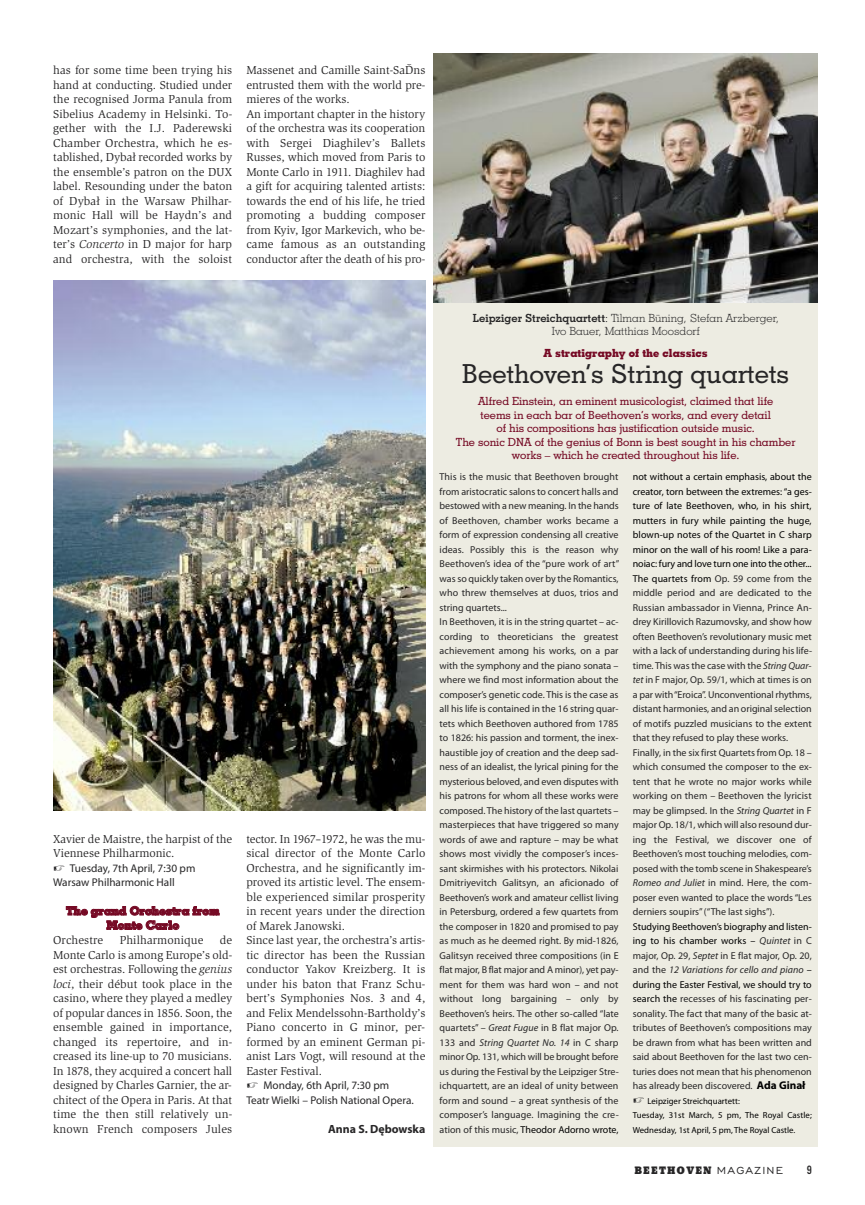
<style>
.page{position:relative;width:865px;height:1205px;background:#fff}
.page>*{position:absolute;margin:0;border:0;box-sizing:border-box;transform-origin:0 0}
.t1{font:26.25px "Geo Slab 703 Md EU";color:#272627}
.t2{font:12.5px "Alternate Got No 3 DOT";color:#272627}
.t3{font:11.88px/14.5px "Slimbach Itc TCE";color:#272627}
.t4{font:11.88px/14.4px "Geo Slab 703 X Bd EU";color:#750924;text-align:center}
.t5{font:700 11.88px "Myriad Pro";color:#272627}
.t6{font:11.25px/13.5px "Geo Slab 703 Md EU";color:#750924;text-align:center}
.t7{font:11.25px/14.5px "Myriad Pro";color:#272627}
.t8{font:11.25px/13.5px "Geo Slab 703 Lt EU";color:#272627;text-align:center}
.t9{font:11.25px "Geo Slab 703 X Bd EU";color:#750924}
.t10{font:800 11.25px "Beton PCE";letter-spacing:.145em;color:#272627}
.t11{font:10px/14.5px "Myriad Pro";color:#272627}
.t12{font:8.75px/14.5px "Myriad Pro";color:#000}
.s1{font-style:italic}
.s2{font-family:"FF Dingbests";font-size:11.88px}
.s3{font-family:"Geo Slab 703 Bd EU"}
.s4{color:#000}
.s5{font-weight:700;font-size:11.25px;color:#000}
.s6{font-family:"FF Dingbests";font-size:11.88px;color:#272627}
.s7{font-family:"Engravers Gothic EU";font-weight:400;font-size:13.12px}
</style>
<div class="page">
<div style="left:433px;top:53px;width:384px;height:1093px;background:#edece2"></div>
<img style="left:433px;top:53px;width:384px;height:250px">
<img style="left:53px;top:280px;width:372px;height:530px">
<p class="t3" style="left:53px;top:63px;width:180px;text-align:justify">has for some time been trying his hand at conducting. Studied under the recognised Jorma Panula from Sibelius Academy in Helsinki. To&shy;gether with the I.J. Paderewski Chamber Orchestra, which he es&shy;tablished, Dybał recorded works by the ensemble’s patron on the DUX label. Resounding under the baton of Dybał in the Warsaw Philhar&shy;monic Hall will be Haydn’s and Mozart’s symphonies, and the lat&shy;ter’s <span class="s1">Concerto</span> in D major for harp and orchestra, with the soloist</p>
<p class="t3" style="left:246px;top:63px;width:180px">Massenet and Camille Saint-SaĎns entrusted them with the world pre&shy;mieres of the works.<br>An important chapter in the history of the orchestra was its cooperation with Sergei Diaghilev’s Ballets Russes, which moved from Paris to Monte Carlo in 1911. Diaghilev had a gift for acquiring talented artists: towards the end of his life, he tried promoting a budding composer from Kyiv, Igor Markevich, who be&shy;came famous as an outstanding conductor after the death of his pro-</p>
<p class="t3" style="left:53px;top:831px;width:180px">Xavier de Maistre, the harpist of the<br>Viennese Philharmonic.</p>
<p class="t7" style="left:53px;top:861px;width:144px"><span class="s2">[</span> Tuesday, 7th April, 7:30 pm<br>Warsaw Philharmonic Hall</p>
<p class="t4" style="left:66px;top:903px;width:155px">The grand Orchestra from<br>Monte Carlo</p>
<p class="t3" style="left:53px;top:933px;width:52px">Orchestre</p>
<p class="t3" style="left:120px;top:933px;width:85px">Philharmonique</p>
<p class="t3" style="left:53px;top:933px;width:180px;text-align:justify;text-indent:167px">de Monte Carlo is among Europe’s old&shy;est orchestras. Following the <span class="s1">genius loci</span>, their début took place in the casino, where they played a medley of popular dances in 1856. Soon, the ensemble gained in importance, changed its repertoire, and in&shy;creased its line-up to 70 musicians.<br>In 1878, they acquired a concert hall designed by Charles Garnier, the ar&shy;chitect of the Opera in Paris. At that time the then still relatively un&shy;known French composers Jules</p>
<p class="t3" style="left:246px;top:831px;width:180px">tector. In 1967–1972, he was the mu&shy;sical director of the Monte Carlo<br>Orchestra, and he significantly im&shy;proved its artistic level. The ensem&shy;ble experienced similar prosperity in recent years under the direction of Marek Janowski.<br>Since last year, the orchestra’s artis&shy;tic director has been the Russian conductor Yakov Kreizberg. It is under his baton that Franz Schu&shy;bert’s Symphonies Nos. 3 and 4, and Felix Mendelssohn-Bartholdy’s<br>Piano concerto in G minor, per&shy;formed by an eminent German pi&shy;anist Lars Vogt, will resound at the<br>Easter Festival.</p>
<p class="t7" style="left:246px;top:1079px;width:169px"><span class="s2">[</span> Monday, 6th April, 7:30 pm<br>Teatr Wielki – Polish National Opera.</p>
<p class="t5" style="left:328px;top:1124px;width:99px">Anna S. Dębowska</p>
<p class="t8" style="left:473px;top:311px;width:308px"><span class="s3">Leipziger Streichquartett</span>: Tilman Büning, Stefan Arzberger,<br>Ivo Bauer, Matthias Moosdorf</p>
<p class="t9" style="left:543px;top:346px;width:166px">A stratigraphy of the classics</p>
<h1 class="t1" style="left:462px;top:358px;width:328px">Beethoven’s String quartets</h1>
<p class="t6" style="left:456px;top:394px;width:341px">Alfred Einstein, an eminent musicologist, claimed that life<br>teems in each bar of Beethoven’s works, and every detail<br>of his compositions has justification outside music.<br>The sonic DNA of the genius of Bonn is best sought in his chamber works – which he created throughout his life.</p>
<p class="t11" style="left:439px;top:470px;width:181px">This is the music that Beethoven brought from aristocratic salons to concert halls and bestowed with a new meaning. In the hands of Beethoven, chamber works became a form of expression condensing all creative ideas. Possibly this is the reason why Beethoven’s idea of the “pure work of art” was so quickly taken over by the Romantics, who threw themselves at duos, trios and string quartets...<br>In Beethoven, it is in the string quartet – ac&shy;cording to theoreticians the greatest achievement among his works, on a par with the symphony and the piano sonata – where we find most information about the composer’s genetic code. This is the case as all his life is contained in the 16 string quar&shy;tets which Beethoven authored from 1785 to 1826: his passion and torment, the inex&shy;haustible joy of creation and the deep sad&shy;ness of an idealist, the lyrical pining for the mysterious beloved, and even disputes with his patrons for whom all these works were composed. The history of the last quartets – masterpieces that have triggered so many words of awe and rapture – may be what shows most vividly the composer’s inces&shy;sant skirmishes with his protectors. Nikolai Dmitriyevitch Galitsyn, an aficionado of Beethoven’s work and amateur cellist living in Petersburg, ordered a few quartets from the composer in 1820 and promised to pay as much as he deemed right. By mid-1826, Galitsyn received three compositions (in E flat major, B flat major and A minor), yet pay&shy;ment for them was hard won – and not without long bargaining – only by Beethoven’s heirs. The other so-called “late quartets” – <span class="s1">Great Fugue</span> in B flat major Op.<br>133 and <span class="s1">String Quartet No. 14</span> in C sharp minor Op. 131, which will be brought before us during the Festival by the Leipziger Stre&shy;ichquartett, are an ideal of unity between form and sound – a great synthesis of the composer’s language. Imagining the cre&shy;ation of this music, <span class="s4">Theodor Adorno wrote,</span></p>
<p class="t11" style="left:632px;top:470px;width:181px"><span class="s4">not without a certain emphasis, about the creator, torn between the extremes:“a ges&shy;ture of late Beethoven, who, in his shirt, mutters in fury while painting the huge, blown-up notes of the Quartet in C sharp minor on the wall of his room! Like a para&shy;noiac: fury and love turn one into the other...<br>The quartets from</span> Op. 59 come from the middle period and are dedicated to the Russian ambassador in Vienna, Prince An&shy;drey Kirillovich Razumovsky, and show how often Beethoven’s revolutionary music met with a lack of understanding during his life&shy;time. This was the case with the <span class="s1">StringQuar&shy;tet</span> in F major, Op. 59/1, which at times is on a par with“Eroica”. Unconventional rhythms, distant harmonies, and an original selection of motifs puzzled musicians to the extent that they refused to play these works.<br>Finally, in the six first Quartets from Op. 18 – which consumed the composer to the ex&shy;tent that he wrote no major works while working on them – Beethoven the lyricist may be glimpsed. In the <span class="s1">String Quartet</span> in F major Op. 18/1, which will also resound dur&shy;ing the Festival, we discover one of Beethoven’s most touching melodies, com&shy;posed with the tomb scene in Shakespeare’s <span class="s1">Romeo and Juliet</span> in mind. Here, the com&shy;poser even wanted to place the words “Les derniers soupirs”(“The last sighs”).</p>
<p class="t11" style="left:632px;top:920px;width:181px;text-align:justify"><span class="s4">Studying Beethoven’s biography and listen&shy;ing to his chamber works –</span> <span class="s1">Quintet</span> in C major, Op. 29, <span class="s1">Septet</span> in E flat major, Op. 20, and the <span class="s1">12 Variations for cello and piano</span> <span class="s4">– during the Easter Festival, we should try to search the</span> recesses of his fascinating per&shy;sonality. The fact that many of the basic at&shy;tributes of Beethoven’s compositions may be drawn from what has been written and said about Beethoven for the last two cen&shy;turies does not mean that his phenomenon has already been discovered. <span class="s5">Ada Ginał</span></p>
<p class="t12" style="left:632px;top:1094px;width:180px"><span class="s6">[</span> Leipziger Streichquartett:<br>Tuesday, 31st March, 5 pm, The Royal Castle;<br>Wednesday, 1st April, 5 pm, The Royal Castle.</p>
<p class="t10" style="left:634px;top:1163px;width:150px">BEETHOVEN <span class="s7">MAGAZINE</span></p>
<p class="t2" style="left:806px;top:1162px;width:7px">9</p>
</div>
